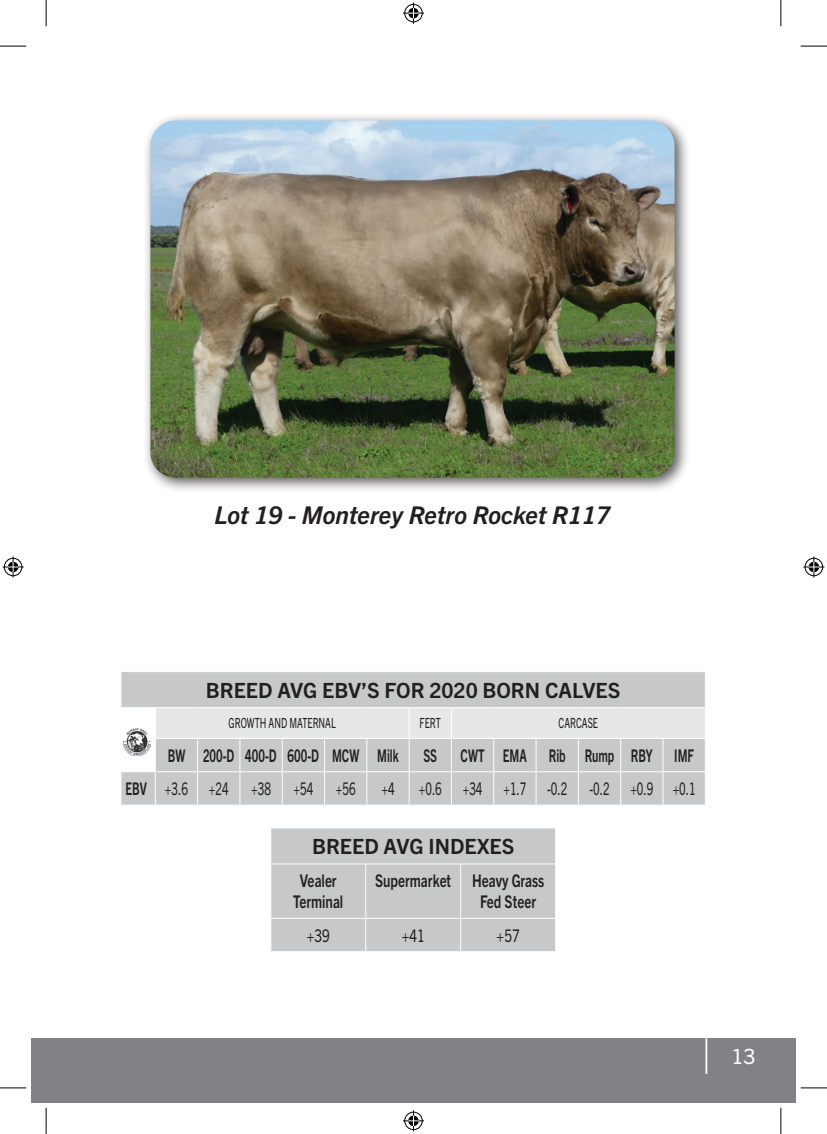
<style>
.page{position:relative;width:827px;height:1134px;background:#fff}
.page>*{position:absolute;margin:0;border:0;box-sizing:border-box;transform-origin:0 0}
.t1{font:italic 700 24.5px "Trade Gothic Next LT Pro";color:#231f20}
.t2{font:700 21px "Trade Gothic Next LT Pro";color:#231f20}
.t3{font:21px "Trade Gothic Next LT Pro";color:#fff}
.t4{font:17.5px "Trade Gothic Next LT Pro";color:#231f20;scale:.66 1}
.t5{font:700 17.5px "Trade Gothic Next LT Pro";color:#231f20;scale:.66 1}
.t6{font:700 17.5px/21px "Trade Gothic Next LT Pro";color:#231f20;text-align:center;scale:.77 1}
.t7{font:17.5px "Trade Gothic Next LT Pro";color:#231f20;scale:.77 1}
.t8{font:14px "Trade Gothic Next LT Pro";color:#231f20;scale:.66 1}
.s1{font-weight:700}
</style>
<div class="page">
<div style="left:31px;top:1038px;width:764px;height:65px;background:#808285"></div>
<hr style="left:705px;top:1038px;width:2px;height:36px;background:#fff">
<div style="left:143px;top:113px;width:547px;height:380px;background:#231f20;opacity:.75"></div>
<img style="left:150px;top:121px;width:524px;height:357px">
<div style="left:121px;top:672px;width:583px;height:133px;background:#c7c8ca"></div>
<div style="left:156px;top:708px;width:548px;height:30px;background:#e6e7e9"></div>
<hr style="left:121px;top:707px;width:34px;height:1px;background:#fff">
<hr style="left:155px;top:707px;width:42px;height:1px;background:#fff">
<hr style="left:197px;top:707px;width:43px;height:1px;background:#fff">
<hr style="left:240px;top:707px;width:42px;height:1px;background:#fff">
<hr style="left:282px;top:707px;width:42px;height:1px;background:#fff">
<hr style="left:324px;top:707px;width:43px;height:1px;background:#fff">
<hr style="left:367px;top:707px;width:42px;height:1px;background:#fff">
<hr style="left:409px;top:707px;width:42px;height:1px;background:#fff">
<hr style="left:451px;top:707px;width:42px;height:1px;background:#fff">
<hr style="left:493px;top:707px;width:43px;height:1px;background:#fff">
<hr style="left:536px;top:707px;width:42px;height:1px;background:#fff">
<hr style="left:578px;top:707px;width:42px;height:1px;background:#fff">
<hr style="left:620px;top:707px;width:43px;height:1px;background:#fff">
<hr style="left:663px;top:707px;width:41px;height:1px;background:#fff">
<hr style="left:121px;top:738px;width:34px;height:1px;background:#fff">
<hr style="left:155px;top:738px;width:42px;height:1px;background:#fff">
<hr style="left:197px;top:738px;width:43px;height:1px;background:#fff">
<hr style="left:240px;top:738px;width:42px;height:1px;background:#fff">
<hr style="left:282px;top:738px;width:42px;height:1px;background:#fff">
<hr style="left:324px;top:738px;width:43px;height:1px;background:#fff">
<hr style="left:367px;top:738px;width:42px;height:1px;background:#fff">
<hr style="left:409px;top:738px;width:42px;height:1px;background:#fff">
<hr style="left:451px;top:738px;width:42px;height:1px;background:#fff">
<hr style="left:493px;top:738px;width:43px;height:1px;background:#fff">
<hr style="left:536px;top:738px;width:42px;height:1px;background:#fff">
<hr style="left:578px;top:738px;width:42px;height:1px;background:#fff">
<hr style="left:620px;top:738px;width:43px;height:1px;background:#fff">
<hr style="left:663px;top:738px;width:41px;height:1px;background:#fff">
<hr style="left:155px;top:708px;width:1px;height:30px;background:#fff">
<hr style="left:409px;top:708px;width:1px;height:30px;background:#fff">
<hr style="left:451px;top:708px;width:1px;height:30px;background:#fff">
<hr style="left:155px;top:739px;width:1px;height:32px;background:#fff">
<hr style="left:197px;top:739px;width:1px;height:32px;background:#fff">
<hr style="left:239px;top:739px;width:1px;height:32px;background:#fff">
<hr style="left:282px;top:739px;width:1px;height:32px;background:#fff">
<hr style="left:324px;top:739px;width:1px;height:32px;background:#fff">
<hr style="left:366px;top:739px;width:1px;height:32px;background:#fff">
<hr style="left:409px;top:739px;width:1px;height:32px;background:#fff">
<hr style="left:451px;top:739px;width:1px;height:32px;background:#fff">
<hr style="left:493px;top:739px;width:1px;height:32px;background:#fff">
<hr style="left:535px;top:739px;width:1px;height:32px;background:#fff">
<hr style="left:578px;top:739px;width:1px;height:32px;background:#fff">
<hr style="left:620px;top:739px;width:1px;height:32px;background:#fff">
<hr style="left:662px;top:739px;width:1px;height:32px;background:#fff">
<hr style="left:121px;top:771px;width:34px;height:1px;background:#fff">
<hr style="left:155px;top:771px;width:42px;height:1px;background:#fff">
<hr style="left:197px;top:771px;width:43px;height:1px;background:#fff">
<hr style="left:240px;top:771px;width:42px;height:1px;background:#fff">
<hr style="left:282px;top:771px;width:42px;height:1px;background:#fff">
<hr style="left:324px;top:771px;width:43px;height:1px;background:#fff">
<hr style="left:367px;top:771px;width:42px;height:1px;background:#fff">
<hr style="left:409px;top:771px;width:42px;height:1px;background:#fff">
<hr style="left:451px;top:771px;width:42px;height:1px;background:#fff">
<hr style="left:493px;top:771px;width:43px;height:1px;background:#fff">
<hr style="left:536px;top:771px;width:42px;height:1px;background:#fff">
<hr style="left:578px;top:771px;width:42px;height:1px;background:#fff">
<hr style="left:620px;top:771px;width:43px;height:1px;background:#fff">
<hr style="left:663px;top:771px;width:41px;height:1px;background:#fff">
<hr style="left:155px;top:772px;width:1px;height:33px;background:#fff">
<hr style="left:197px;top:772px;width:1px;height:33px;background:#fff">
<hr style="left:239px;top:772px;width:1px;height:33px;background:#fff">
<hr style="left:282px;top:772px;width:1px;height:33px;background:#fff">
<hr style="left:324px;top:772px;width:1px;height:33px;background:#fff">
<hr style="left:366px;top:772px;width:1px;height:33px;background:#fff">
<hr style="left:409px;top:772px;width:1px;height:33px;background:#fff">
<hr style="left:451px;top:772px;width:1px;height:33px;background:#fff">
<hr style="left:493px;top:772px;width:1px;height:33px;background:#fff">
<hr style="left:535px;top:772px;width:1px;height:33px;background:#fff">
<hr style="left:578px;top:772px;width:1px;height:33px;background:#fff">
<hr style="left:620px;top:772px;width:1px;height:33px;background:#fff">
<hr style="left:662px;top:772px;width:1px;height:33px;background:#fff">
<img style="left:124px;top:729px;width:27px;height:26px">
<div style="left:271px;top:828px;width:284px;height:123px;background:#c7c8ca"></div>
<hr style="left:271px;top:863px;width:94px;height:1px;background:#fff">
<hr style="left:365px;top:863px;width:95px;height:1px;background:#fff">
<hr style="left:460px;top:863px;width:95px;height:1px;background:#fff">
<hr style="left:365px;top:864px;width:1px;height:54px;background:#fff">
<hr style="left:460px;top:864px;width:1px;height:54px;background:#fff">
<hr style="left:271px;top:918px;width:94px;height:1px;background:#fff">
<hr style="left:365px;top:918px;width:95px;height:1px;background:#fff">
<hr style="left:460px;top:918px;width:95px;height:1px;background:#fff">
<hr style="left:365px;top:919px;width:1px;height:32px;background:#fff">
<hr style="left:460px;top:919px;width:1px;height:32px;background:#fff">
<svg style="left:0;top:46px;width:26px;height:1px"></svg>
<svg style="left:800px;top:46px;width:26px;height:1px"></svg>
<svg style="left:0;top:1088px;width:26px;height:1px"></svg>
<svg style="left:800px;top:1088px;width:26px;height:1px"></svg>
<svg style="left:46px;top:0;width:1px;height:26px"></svg>
<svg style="left:46px;top:1108px;width:1px;height:26px"></svg>
<svg style="left:780px;top:0;width:1px;height:26px"></svg>
<svg style="left:780px;top:1108px;width:1px;height:26px"></svg>
<svg style="left:403px;top:3px;width:21px;height:21px"></svg>
<svg style="left:403px;top:1110px;width:21px;height:21px"></svg>
<svg style="left:3px;top:556px;width:21px;height:21px"></svg>
<svg style="left:803px;top:556px;width:21px;height:21px"></svg>
<h1 class="t1" style="left:214px;top:498px;width:397px">Lot 19 - Monterey Retro Rocket R117</h1>
<p class="t2" style="left:206px;top:675px;width:416px">BREED AVG EBV’S FOR 2020 BORN CALVES</p>
<p class="t8" style="left:228px;top:714px;width:164px">GROWTH AND MATERNAL</p>
<p class="t8" style="left:419px;top:714px;width:34px">FERT</p>
<p class="t8" style="left:558px;top:714px;width:61px">CARCASE</p>
<p class="t5" style="left:168px;top:743px;width:351px">BW 200-D 400-D 600-D MCW Milk</p>
<p class="t5" style="left:423px;top:743px;width:22px">SS</p>
<p class="t5" style="left:460px;top:743px;width:355px">CWT EMA Rib Rump RBY IMF</p>
<p class="t4" style="left:125px;top:777px;width:158px"><span class="s1">EBV</span> +3.6 +24</p>
<p class="t4" style="left:251px;top:777px;width:31px">+38</p>
<p class="t4" style="left:293px;top:777px;width:31px">+54</p>
<p class="t4" style="left:336px;top:777px;width:31px">+56</p>
<p class="t4" style="left:381px;top:777px;width:21px">+4</p>
<p class="t4" style="left:419px;top:777px;width:226px">+0.6 +34 +1.7 -0.2</p>
<p class="t4" style="left:589px;top:777px;width:162px">-0.2 +0.9 +0.1</p>
<p class="t2" style="left:312px;top:832px;width:204px">BREED AVG INDEXES</p>
<p class="t6" style="left:293px;top:869px;width:67px">Vealer<br>Terminal</p>
<p class="t6" style="left:480px;top:869px;width:85px;text-align:left;text-indent:-105px">Supermarket Heavy Grass<br>Fed Steer</p>
<p class="t7" style="left:307px;top:923px;width:31px">+39</p>
<p class="t7" style="left:401px;top:923px;width:31px">+41</p>
<p class="t7" style="left:496px;top:923px;width:31px">+57</p>
<p class="t3" style="left:731px;top:1042px;width:26px">13</p>
</div>
